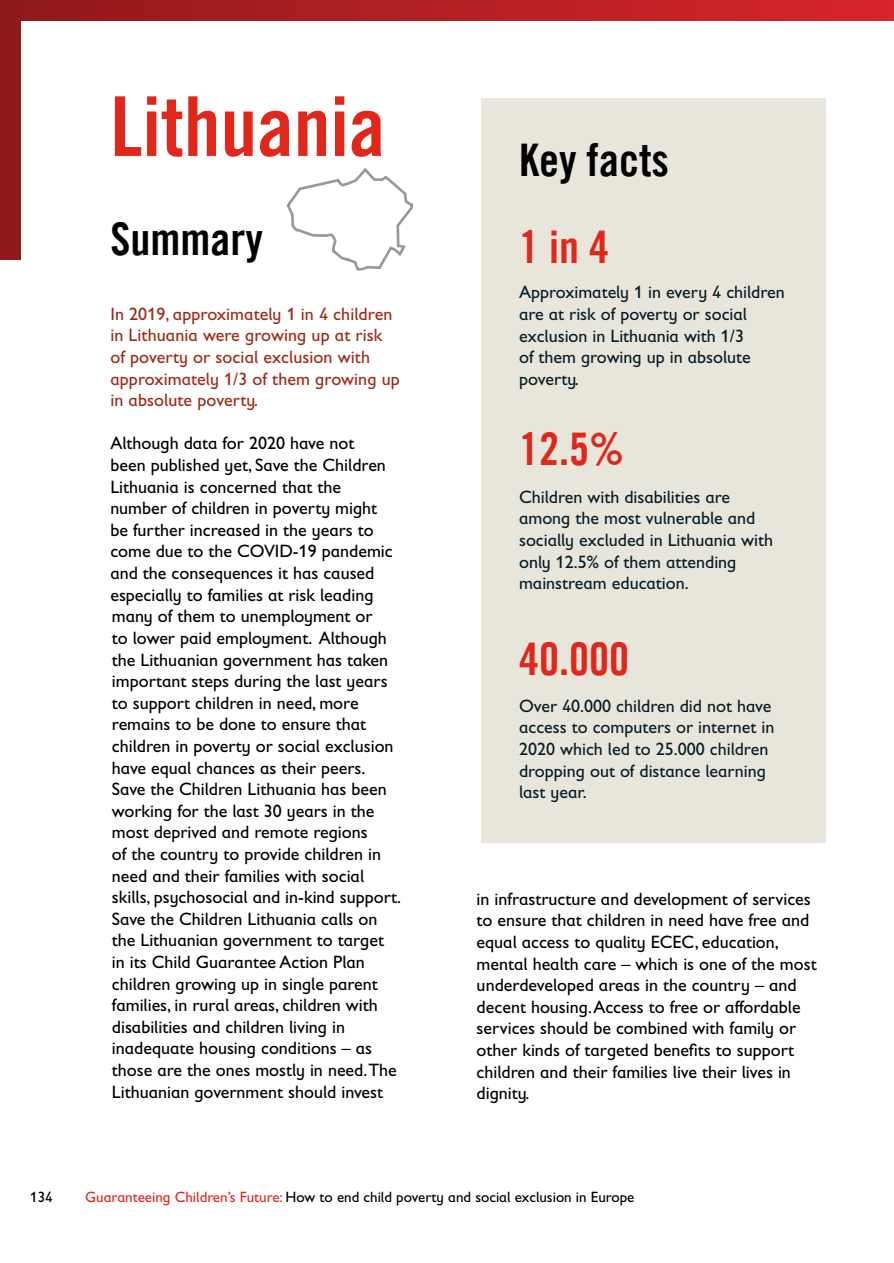
<style>
.page{position:relative;width:894px;height:1263px;background:#fff}
.page>*{position:absolute;margin:0;border:0;box-sizing:border-box;transform-origin:0 0}
.t1{font:82.5px "Trade Gothic LT Com Bd Cn 20";color:#df271c}
.t2{font:45px "Trade Gothic LT Com Bd Cn 20";color:#000}
.t3{font:45px "Trade Gothic LT Com Bd Cn 20";color:#df271c}
.t4{font:18px/21.6px "Gill Sans Infant Std";color:#000}
.t5{font:18px/21.6px "Gill Sans Infant Std";color:#071d23}
.t6{font:18px/21.6px "Gill Sans Infant Std";letter-spacing:.005em;color:#a02816}
.t7{font:15px "Gill Sans Infant Std";color:#000}
.s1{color:#df271c}
</style>
<div class="page">
<hr style="left:893px;top:0;width:1px;height:259px;background:#d72529">
<div style="left:0;top:0;width:893px;height:259px;background:linear-gradient(to right,#8f1a1c,#d82529)"></div>
<div style="left:21px;top:21px;width:872px;height:1136px;background:#fff"></div>
<hr style="left:893px;top:21px;width:1px;height:1136px;background:#fff">
<div style="left:481px;top:98px;width:344px;height:744px;background:#e8e6db"></div>
<svg style="left:286px;top:168px;width:127px;height:103px"></svg>
<h1 class="t1" style="left:110px;top:76px;width:276px">Lithuania</h1>
<h2 class="t2" style="left:110px;top:212px;width:154px">Summary</h2>
<p class="t6" style="left:110px;top:303px;width:291px">In 2019, approximately 1 in 4 children in Lithuania were growing up at risk of poverty or social exclusion with approximately 1/3 of them growing up in absolute poverty.</p>
<p class="t4" style="left:110px;top:432px;width:292px">Although data for 2020 have not<br>been published yet, Save the Children Lithuania is concerned that the number of children in poverty might<br>be further increased in the years to come due to the COVID-19 pandemic and the consequences it has caused especially to families at risk leading many of them to unemployment or<br>to lower paid employment. Although the Lithuanian government has taken important steps during the last years to support children in need, more remains to be done to ensure that children in poverty or social exclusion have equal chances as their peers.<br>Save the Children Lithuania has been working for the last 30 years in the most deprived and remote regions<br>of the country to provide children in need and their families with social skills, psychosocial and in-kind support.<br>Save the Children Lithuania calls on the Lithuanian government to target<br>in its Child Guarantee Action Plan children growing up in single parent families, in rural areas, children with disabilities and children living in inadequate housing conditions – as those are the ones mostly in need.The Lithuanian government should invest</p>
<h2 class="t2" style="left:519px;top:132px;width:151px">Key facts</h2>
<h2 class="t3" style="left:519px;top:219px;width:91px">1 in 4</h2>
<p class="t5" style="left:519px;top:281px;width:267px">Approximately 1 in every 4 children are at risk of poverty or social exclusion in Lithuania with 1/3<br>of them growing up in absolute poverty.</p>
<h2 class="t3" style="left:519px;top:422px;width:106px">12.5%</h2>
<p class="t5" style="left:519px;top:486px;width:255px">Children with disabilities are among the most vulnerable and socially excluded in Lithuania with only 12.5% of them attending mainstream education.</p>
<h2 class="t3" style="left:519px;top:631px;width:111px">40.000</h2>
<p class="t5" style="left:519px;top:694px;width:257px">Over 40.000 children did not have access to computers or internet in<br>2020 which led to 25.000 children dropping out of distance learning last year.</p>
<p class="t4" style="left:476px;top:887px;width:341px">in infrastructure and development of services to ensure that children in need have free and equal access to quality ECEC, education, mental health care – which is one of the most underdeveloped areas in the country – and decent housing. Access to free or affordable services should be combined with family or other kinds of targeted benefits to support children and their families live their lives in dignity.</p>
<p class="t7" style="left:30px;top:1188px;width:24px">134</p>
<p class="t7" style="left:85px;top:1188px;width:550px"><span class="s1">Guaranteeing Children’s Future:</span> How to end child poverty and social exclusion in Europe</p>
</div>
